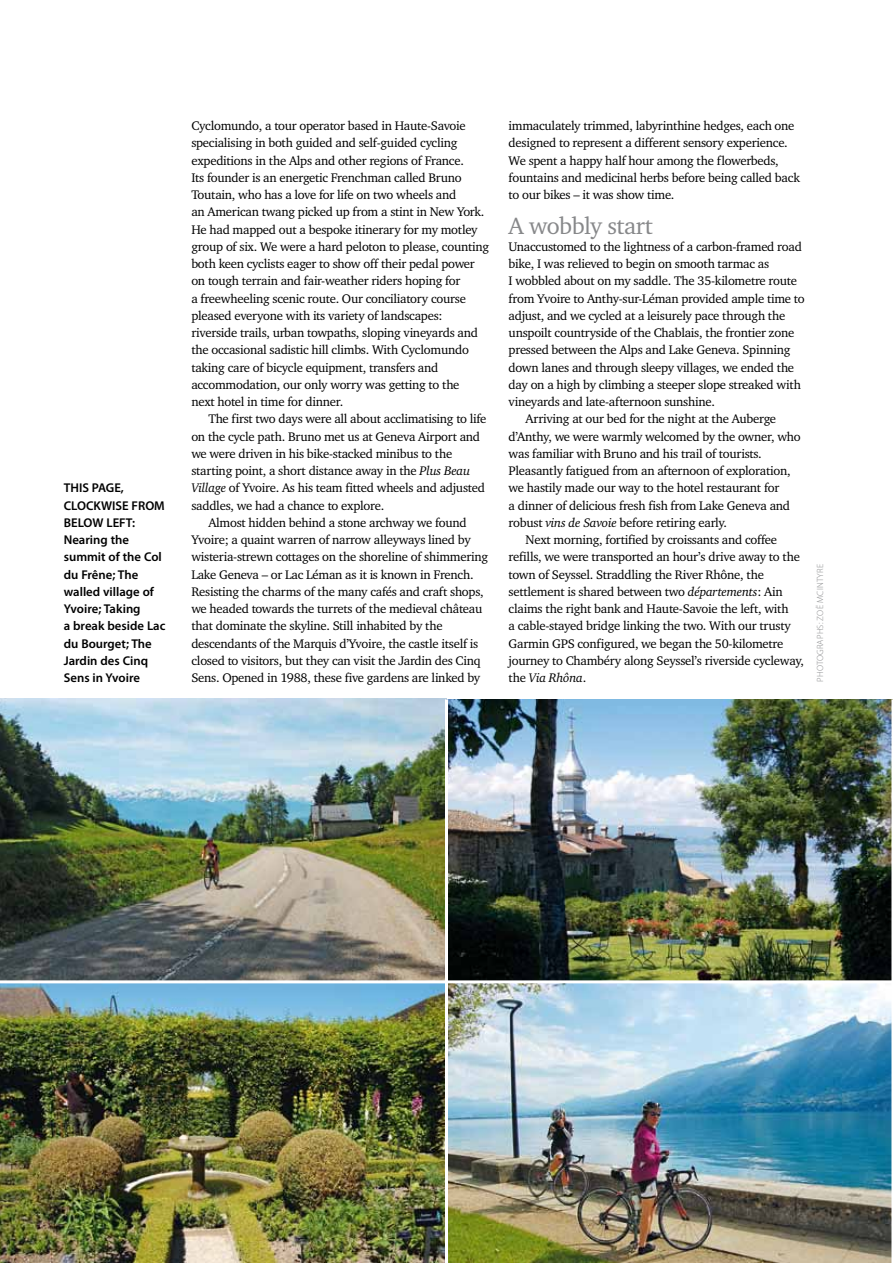
<style>
.page{position:relative;width:893px;height:1263px;background:#fff}
.page>*{position:absolute;margin:0;border:0;box-sizing:border-box;transform-origin:0 0}
.t1{font:24px "Charter ITCA";letter-spacing:-.02em;color:#87888a}
.t2{font:12.75px/17.2px "Charter ITCA";letter-spacing:-.02em;color:#000}
.t3{font:600 12.75px/17.2px "Myriad Pro";color:#000}
.t4{font:italic 12.75px "Charter ITCA";letter-spacing:-.02em;color:#000}
.t5{font:300 9px "Myriad Pro";letter-spacing:.02em;color:#87888a}
.s1{font-style:italic}
.s2{font-style:normal}
</style>
<div class="page">
<img style="left:0;top:698px;width:891px;height:565px">
<hr style="left:0;top:980px;width:893px;height:3px;background:#fff">
<hr style="left:445px;top:699px;width:3px;height:564px;background:#fff">
<p class="t3" style="left:64px;top:479px;width:103px">THIS PAGE,<br>CLOCKWISE FROM<br>BELOW LEFT:<br>Nearing the summit of the Col du Frêne; The walled village of<br>Yvoire; Taking<br>a break beside Lac du Bourget; The<br>Jardin des Cinq<br>Sens in Yvoire</p>
<p class="t2" style="left:191px;top:117px;width:299px">Cyclomundo, a tour operator based in Haute-Savoie specialising in both guided and self-guided cycling expeditions in the Alps and other regions of France.<br>Its founder is an energetic Frenchman called Bruno Toutain, who has a love for life on two wheels and<br>an American twang picked up from a stint in New York.<br>He had mapped out a bespoke itinerary for my motley group of six. We were a hard peloton to please, counting both keen cyclists eager to show off their pedal power on tough terrain and fair-weather riders hoping for<br>a freewheeling scenic route. Our conciliatory course pleased everyone with its variety of landscapes: riverside trails, urban towpaths, sloping vineyards and the occasional sadistic hill climbs. With Cyclomundo taking care of bicycle equipment, transfers and accommodation, our only worry was getting to the<br>next hotel in time for dinner.</p>
<p class="t2" style="left:208px;top:410px;width:280px">The first two days were all about acclimatising to life</p>
<p class="t2" style="left:191px;top:427px;width:290px">on the cycle path. Bruno met us at Geneva Airport and</p>
<p class="t2" style="left:191px;top:445px;width:262px">we were driven in his bike-stacked minibus to the</p>
<p class="t2" style="left:191px;top:462px;width:280px">starting point, a short distance away in the <span class="s1">Plus Beau</span></p>
<p class="t2" style="left:191px;top:479px;width:295px"><span class="s1">Village</span> of Yvoire. As his team fitted wheels and adjusted</p>
<p class="t2" style="left:191px;top:496px;width:194px">saddles, we had a chance to explore.</p>
<p class="t2" style="left:208px;top:514px;width:260px">Almost hidden behind a stone archway we found</p>
<p class="t2" style="left:191px;top:531px;width:281px">Yvoire; a quaint warren of narrow alleyways lined by</p>
<p class="t2" style="left:191px;top:548px;width:298px">wisteria-strewn cottages on the shoreline of shimmering</p>
<p class="t2" style="left:191px;top:565px;width:284px">Lake Geneva – or Lac Léman as it is known in French.</p>
<p class="t2" style="left:191px;top:583px;width:294px">Resisting the charms of the many cafés and craft shops,</p>
<p class="t2" style="left:191px;top:600px;width:293px">we headed towards the turrets of the medieval château</p>
<p class="t2" style="left:191px;top:617px;width:253px">that dominate the skyline. Still inhabited by the</p>
<p class="t2" style="left:191px;top:634px;width:289px">descendants of the Marquis d’Yvoire, the castle itself is</p>
<p class="t2" style="left:191px;top:652px;width:291px">closed to visitors, but they can visit the Jardin des Cinq</p>
<p class="t2" style="left:191px;top:669px;width:290px">Sens. Opened in 1988, these five gardens are linked by</p>
<p class="t2" style="left:509px;top:117px;width:293px">immaculately trimmed, labyrinthine hedges, each one designed to represent a different sensory experience.<br>We spent a happy half hour among the flowerbeds, fountains and medicinal herbs before being called back to our bikes – it was show time.</p>
<h1 class="t1" style="left:509px;top:210px;width:146px">A wobbly start</h1>
<p class="t2" style="left:509px;top:238px;width:295px">Unaccustomed to the lightness of a carbon-framed road</p>
<p class="t2" style="left:509px;top:255px;width:262px">bike, I was relieved to begin on smooth tarmac as</p>
<p class="t2" style="left:509px;top:272px;width:290px">I wobbled about on my saddle. The 35-kilometre route</p>
<p class="t2" style="left:509px;top:289px;width:297px">from Yvoire to Anthy-sur-Léman provided ample time to</p>
<p class="t2" style="left:509px;top:307px;width:278px">adjust, and we cycled at a leisurely pace through the</p>
<p class="t2" style="left:509px;top:324px;width:287px">unspoilt countryside of the Chablais, the frontier zone</p>
<p class="t2" style="left:509px;top:341px;width:283px">pressed between the Alps and Lake Geneva. Spinning</p>
<p class="t2" style="left:509px;top:358px;width:287px">down lanes and through sleepy villages, we ended the</p>
<p class="t2" style="left:509px;top:376px;width:294px">day on a high by climbing a steeper slope streaked with</p>
<p class="t2" style="left:509px;top:393px;width:208px">vineyards and late-afternoon sunshine.</p>
<p class="t2" style="left:526px;top:410px;width:252px">Arriving at our bed for the night at the Auberge</p>
<p class="t2" style="left:509px;top:427px;width:294px">d’Anthy, we were warmly welcomed by the owner, who</p>
<p class="t2" style="left:509px;top:445px;width:255px">was familiar with Bruno and his trail of tourists.</p>
<p class="t2" style="left:509px;top:462px;width:283px">Pleasantly fatigued from an afternoon of exploration,</p>
<p class="t2" style="left:509px;top:479px;width:272px">we hastily made our way to the hotel restaurant for</p>
<p class="t2" style="left:509px;top:496px;width:283px">a dinner of delicious fresh fish from Lake Geneva and</p>
<p class="t2" style="left:509px;top:514px;width:220px">robust <span class="s1">vins de Savoie</span> before retiring early.</p>
<p class="t2" style="left:526px;top:531px;width:253px">Next morning, fortified by croissants and coffee</p>
<p class="t2" style="left:509px;top:548px;width:293px">refills, we were transported an hour’s drive away to the</p>
<p class="t2" style="left:509px;top:565px;width:257px">town of Seyssel. Straddling the River Rhône, the</p>
<p class="t2" style="left:509px;top:583px;width:276px">settlement is shared between two <span class="s1">départements</span>: Ain</p>
<p class="t2" style="left:509px;top:600px;width:282px">claims the right bank and Haute-Savoie the left, with</p>
<p class="t2" style="left:509px;top:617px;width:283px">a cable-stayed bridge linking the two. With our trusty</p>
<p class="t2" style="left:509px;top:634px;width:276px">Garmin GPS configured, we began the 50-kilometre</p>
<p class="t2" style="left:509px;top:652px;width:297px">journey to Chambéry along Seyssel’s riverside cycleway,</p>
<p class="t4" style="left:509px;top:670px;width:79px"><span class="s2">the</span> Via Rhôna<span class="s2">.</span></p>
<p class="t5" style="left:815px;top:682px;width:119px;rotate:-90deg">photographs: ZOË MCINTYRE</p>
</div>
